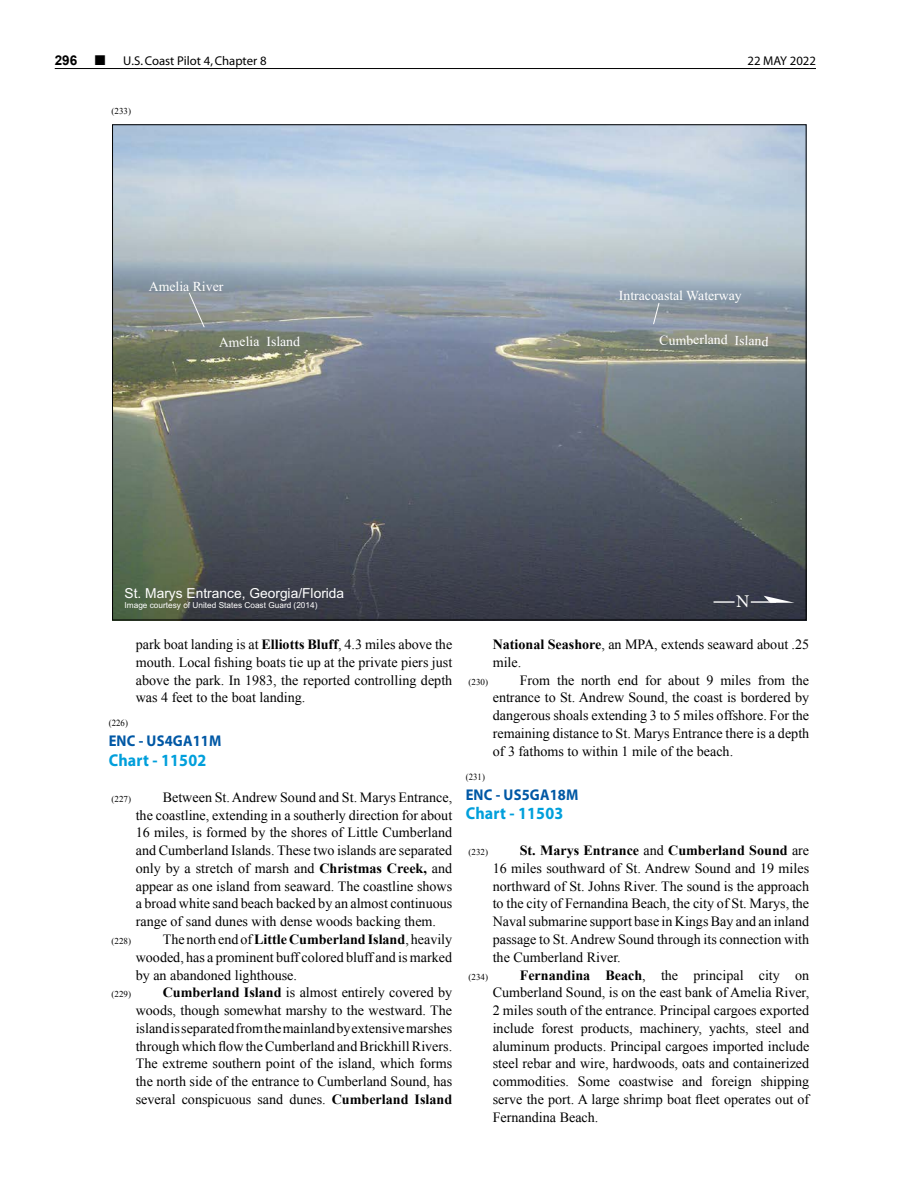
<style>
.page{position:relative;width:918px;height:1188px;background:#fff}
.page>*{position:absolute;margin:0;border:0;box-sizing:border-box;transform-origin:0 0}
.t1{font:17.85px "Minion Pro";color:#fff}
.t2{font:700 17.1px "Myriad";letter-spacing:.01em;color:#009fdb;scale:.93 1}
.t3{font:700 15.6px "Myriad Pro";letter-spacing:.01em;color:#0058a5;scale:.93 1}
.t4{font:14.1px/17.7px "Times New Roman";color:#000;text-align:justify}
.t5{font:13.8px "Times New Roman";color:#fff}
.t6{font:13.8px "Arial";color:#fff}
.t7{font:700 13.5px "Arial";color:#000}
.t8{font:12.75px "Myriad";color:#000}
.t9{font:9.3px "Times New Roman";letter-spacing:.01em;color:#000;scale:.93 1}
.t10{font:9px "Times New Roman";color:#000}
.t11{font:8.25px "Arial";color:#fff}
.s1{font-weight:700}
</style>
<div class="page">
<hr style="left:55px;top:68px;width:761px;height:1px;background:#000">
<img style="left:114px;top:126px;width:690px;height:492px">
<hr style="left:714px;top:601px;width:20px;height:2px;background:#fff">
<hr style="left:751px;top:601px;width:24px;height:2px;background:#fff">
<svg style="left:764px;top:596px;width:31px;height:7px"></svg>
<svg style="left:188px;top:292px;width:472px;height:36px;background:#939ca6"></svg>
<svg style="left:219px;top:336px;width:41px;height:11px"></svg>
<svg style="left:286px;top:336px;width:14px;height:10px"></svg>
<svg style="left:660px;top:335px;width:39px;height:11px"></svg>
<svg style="left:714px;top:335px;width:25px;height:10px"></svg>
<svg style="left:762px;top:336px;width:7px;height:10px"></svg>
<p class="t7" style="left:55px;top:52px;width:24px">296</p>
<p class="t8" style="left:123px;top:55px;width:145px">U.S. Coast Pilot 4, Chapter 8</p>
<p class="t8" style="left:748px;top:55px;width:70px">22 MAY 2022</p>
<p class="t10" style="left:112px;top:105px;width:21px">(233)</p>
<p class="t5" style="left:149px;top:277px;width:76px">Amelia River</p>
<p class="t5" style="left:619px;top:286px;width:124px">Intracoastal Waterway</p>
<p class="t5" style="left:266px;top:332px;width:21px">Isla</p>
<p class="t5" style="left:699px;top:330px;width:16px">rla</p>
<p class="t5" style="left:740px;top:331px;width:24px;rotate:2deg">slan</p>
<p class="t6" style="left:125px;top:584px;width:221px">St. Marys Entrance, Georgia/Florida</p>
<p class="t11" style="left:125px;top:599px;width:194px">Image courtesy of United States Coast Guard (2014)</p>
<p class="t4" style="left:136px;top:635px;width:318px">park boat landing is at <span class="s1">Elliotts Bluff</span>, 4.3 miles above the mouth. Local fishing boats tie up at the private piers just above the park. In 1983, the reported controlling depth was 4 feet to the boat landing.</p>
<p class="t9" style="left:109px;top:717px;width:22px">(226)</p>
<p class="t3" style="left:109px;top:731px;width:123px">ENC - US4GA11M</p>
<p class="t2" style="left:109px;top:752px;width:106px">Chart - 11502</p>
<p class="t10" style="left:112px;top:793px;width:21px">(227)</p>
<p class="t4" style="left:136px;top:788px;width:318px;text-indent:27px">Between St. Andrew Sound and St. Marys Entrance, the coastline, extending in a southerly direction for about 16 miles, is formed by the shores of Little Cumberland and Cumberland Islands. These two islands are separated only by a stretch of marsh and <span class="s1">Christmas Creek,</span> and appear as one island from seaward. The coastline shows a broad white sand beach backed by an almost continuous range of sand dunes with dense woods backing them.</p>
<p class="t10" style="left:112px;top:935px;width:21px">(228)</p>
<p class="t4" style="left:136px;top:930px;width:318px;text-indent:27px">The north end of <span class="s1">Little Cumberland Island</span>, heavily wooded, has a prominent buff colored bluff and is marked by an abandoned lighthouse.</p>
<p class="t10" style="left:112px;top:988px;width:21px">(229)</p>
<p class="t4" style="left:136px;top:983px;width:318px;text-indent:27px"><span class="s1">Cumberland Island</span> is almost entirely covered by woods, though somewhat marshy to the westward. The island is separated from the mainland by extensive marshes through which flow the Cumberland and Brickhill Rivers.<br>The extreme southern point of the island, which forms the north side of the entrance to Cumberland Sound, has several conspicuous sand dunes. <span class="s1">Cumberland Island</span></p>
<p class="t1" style="left:736px;top:590px;width:15px">N</p>
<p class="t4" style="left:493px;top:635px;width:318px"><span class="s1">National Seashore</span>, an MPA, extends seaward about .25 mile.</p>
<p class="t10" style="left:469px;top:676px;width:21px">(230)</p>
<p class="t4" style="left:493px;top:671px;width:318px;text-indent:27px">From the north end for about 9 miles from the entrance to St. Andrew Sound, the coast is bordered by dangerous shoals extending 3 to 5 miles offshore. For the remaining distance to St. Marys Entrance there is a depth of 3 fathoms to within 1 mile of the beach.</p>
<p class="t9" style="left:466px;top:770px;width:22px">(231)</p>
<p class="t3" style="left:466px;top:784px;width:123px">ENC - US5GA18M</p>
<p class="t2" style="left:466px;top:805px;width:106px">Chart - 11503</p>
<p class="t10" style="left:469px;top:846px;width:21px">(232)</p>
<p class="t4" style="left:493px;top:841px;width:318px;text-indent:27px"><span class="s1">St. Marys Entrance</span> and <span class="s1">Cumberland Sound</span> are 16 miles southward of St. Andrew Sound and 19 miles northward of St. Johns River. The sound is the approach to the city of Fernandina Beach, the city of St. Marys, the Naval submarine support base in Kings Bay and an inland passage to St. Andrew Sound through its connection with the Cumberland River.</p>
<p class="t10" style="left:469px;top:970px;width:21px">(234)</p>
<p class="t4" style="left:493px;top:966px;width:318px;text-indent:27px"><span class="s1">Fernandina Beach</span>, the principal city on Cumberland Sound, is on the east bank of Amelia River, 2 miles south of the entrance. Principal cargoes exported include forest products, machinery, yachts, steel and aluminum products. Principal cargoes imported include steel rebar and wire, hardwoods, oats and containerized commodities. Some coastwise and foreign shipping serve the port. A large shrimp boat fleet operates out of Fernandina Beach.</p>
</div>
